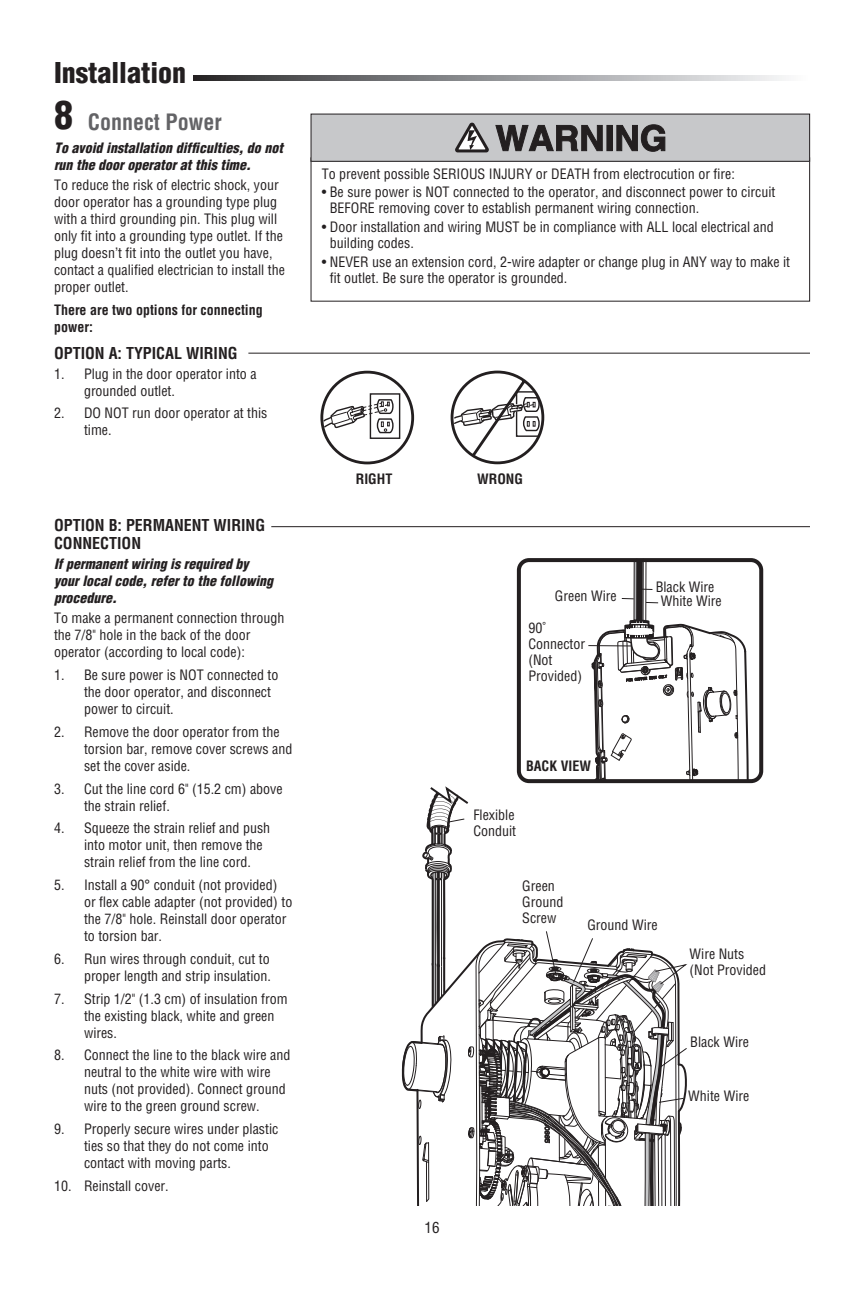
<style>
.page{position:relative;width:864px;height:1296px;background:#fff}
.page>*{position:absolute;margin:0;border:0;box-sizing:border-box;transform-origin:0 0}
.t1{font:900 condensed 28px "Helvetica LT Std";color:#231f20}
.t2{font:700 condensed 22px "Helvetica LT Std";color:#636366}
.t3{font:700 condensed 16px/18px "Helvetica LT Std";color:#231f20}
.t4{font:condensed 15px "Helvetica LT Std";color:#231f20}
.t5{font:condensed 14px/17px "Helvetica LT Std";color:#231f20}
.t6{font:italic 900 condensed 14px/17px "Helvetica LT Std";color:#231f20}
.t7{font:700 condensed 14px/17px "Helvetica LT Std";color:#231f20}
.t8{font:condensed 9.8px "Helvetica LT Std";color:#231f20}
.s1{font-weight:900;font-size:38px;color:#231f20}
</style>
<div class="page">
<div style="left:517px;top:558px;width:246px;height:225px;border:4px solid #231f20;border-radius:10px"></div>
<svg style="left:401px;top:558px;width:349px;height:648px"></svg>
<div style="left:311px;top:114px;width:499px;height:47px;background:#c7c8ca"></div>
<svg style="left:455px;top:122px;width:33px;height:31px"></svg>
<svg style="left:495px;top:124px;width:108px;height:28px"></svg>
<div style="left:607px;top:125px;width:5px;height:26px;background:#231f20"></div>
<div style="left:606px;top:125px;width:7px;height:26px;border:1px solid #231f20"></div>
<svg style="left:616px;top:124px;width:50px;height:28px"></svg>
<div style="left:311px;top:114px;width:499px;height:48px;border:1px solid #231f20"></div>
<svg style="left:194px;top:76px;width:590px;height:5px;background:#8f9092"></svg>
<hr style="left:271px;top:526px;width:539px;height:1px;background:#231f20">
<hr style="left:248px;top:353px;width:562px;height:1px;background:#231f20">
<svg style="left:320px;top:370px;width:225px;height:95px"></svg>
<h1 class="t1" style="left:54px;top:55px;width:134px">Installation</h1>
<h2 class="t2" style="left:54px;top:108px;width:169px"><span class="s1">8</span> Connect Power</h2>
<p class="t6" style="left:54px;top:140px;width:231px">To avoid installation difficulties, do not run the door operator at this time.</p>
<p class="t5" style="left:54px;top:177px;width:232px">To reduce the risk of electric shock, your door operator has a grounding type plug with a third grounding pin. This plug will only fit into a grounding type outlet. If the plug doesn’t fit into the outlet you have, contact a qualified electrician to install the proper outlet.</p>
<p class="t7" style="left:54px;top:301px;width:210px">There are two options for connecting power:</p>
<p class="t3" style="left:54px;top:344px;width:185px">OPTION A: TYPICAL WIRING</p>
<p class="t5" style="left:84px;top:365px;width:174px;text-indent:-30px">1. Plug in the door operator into a grounded outlet.</p>
<p class="t5" style="left:84px;top:405px;width:185px;text-indent:-30px">2. DO NOT run door operator at this time.</p>
<p class="t3" style="left:54px;top:517px;width:213px">OPTION B: PERMANENT WIRING<br>CONNECTION</p>
<p class="t6" style="left:54px;top:556px;width:221px">If permanent wiring is required by your local code, refer to the following procedure.</p>
<p class="t5" style="left:54px;top:610px;width:232px">To make a permanent connection through the 7/8" hole in the back of the door operator (according to local code):</p>
<p class="t5" style="left:84px;top:666px;width:196px;text-indent:-30px">1. Be sure power is NOT connected to the door operator, and disconnect power to circuit.</p>
<p class="t5" style="left:84px;top:723px;width:210px;text-indent:-30px">2. Remove the door operator from the torsion bar, remove cover screws and set the cover aside.</p>
<p class="t5" style="left:84px;top:780px;width:200px;text-indent:-30px">3. Cut the line cord 6" (15.2 cm) above the strain relief.</p>
<p class="t5" style="left:84px;top:820px;width:188px;text-indent:-30px">4. Squeeze the strain relief and push into motor unit, then remove the strain relief from the line cord.</p>
<p class="t5" style="left:84px;top:876px;width:210px;text-indent:-30px">5. Install a 90° conduit (not provided) or flex cable adapter (not provided) to the 7/8" hole. Reinstall door operator to torsion bar.</p>
<p class="t5" style="left:54px;top:950px;width:218px;text-align:right">6. Run wires through conduit, cut to proper length and strip insulation.</p>
<p class="t5" style="left:84px;top:990px;width:205px;text-indent:-30px">7. Strip 1/2" (1.3 cm) of insulation from the existing black, white and green wires.</p>
<p class="t5" style="left:84px;top:1047px;width:208px;text-indent:-30px">8. Connect the line to the black wire and neutral to the white wire with wire nuts (not provided). Connect ground wire to the green ground screw.</p>
<p class="t5" style="left:84px;top:1120px;width:196px;text-indent:-30px">9. Properly secure wires under plastic ties so that they do not come into contact with moving parts.</p>
<p class="t5" style="left:54px;top:1177px;width:116px">10. Reinstall cover.</p>
<p class="t5" style="left:322px;top:165px;width:415px">To prevent possible SERIOUS INJURY or DEATH from electrocution or fire:</p>
<p class="t5" style="left:330px;top:184px;width:447px;line-height:16px;text-indent:-8px">• Be sure power is NOT connected to the operator, and disconnect power to circuit<br>BEFORE removing cover to establish permanent wiring connection.</p>
<p class="t5" style="left:330px;top:219px;width:445px;line-height:16px;text-indent:-8px">• Door installation and wiring MUST be in compliance with ALL local electrical and building codes.</p>
<p class="t5" style="left:330px;top:254px;width:462px;line-height:16px;text-indent:-8px">• NEVER use an extension cord, 2-wire adapter or change plug in ANY way to make it fit outlet. Be sure the operator is grounded.</p>
<p class="t8" style="left:637px;top:190px;width:51px">Ground Wire</p>
<p class="t8" style="left:648px;top:191px;width:51px">Ground Wire</p>
<p class="t8" style="left:733px;top:259px;width:45px">White Wire</p>
<p class="t8" style="left:744px;top:261px;width:45px">White Wire</p>
<p class="t7" style="left:356px;top:470px;width:38px">RIGHT</p>
<p class="t7" style="left:477px;top:470px;width:47px">WRONG</p>
<p class="t5" style="left:656px;top:578px;width:60px">Black Wire</p>
<p class="t5" style="left:555px;top:587px;width:63px">Green Wire</p>
<p class="t5" style="left:661px;top:592px;width:63px">White Wire</p>
<p class="t8" style="left:690px;top:592px;width:51px">Ground Wire</p>
<p class="t5" style="left:528px;top:620px;width:58px;line-height:16px">90˚<br>Connector (Not<br>Provided)</p>
<p class="t7" style="left:526px;top:758px;width:66px">BACK VIEW</p>
<p class="t5" style="left:473px;top:807px;width:44px;line-height:16px">Flexible<br>Conduit</p>
<p class="t4" style="left:424px;top:1218px;width:16px">16</p>
<p class="t5" style="left:522px;top:878px;width:43px;line-height:16px">Green<br>Ground<br>Screw</p>
<p class="t5" style="left:587px;top:916px;width:72px">Ground Wire</p>
<p class="t5" style="left:690px;top:946px;width:78px;line-height:16px">Wire Nuts (Not Provided</p>
<p class="t5" style="left:690px;top:1033px;width:60px">Black Wire</p>
<p class="t5" style="left:688px;top:1087px;width:63px">White Wire</p>
</div>
